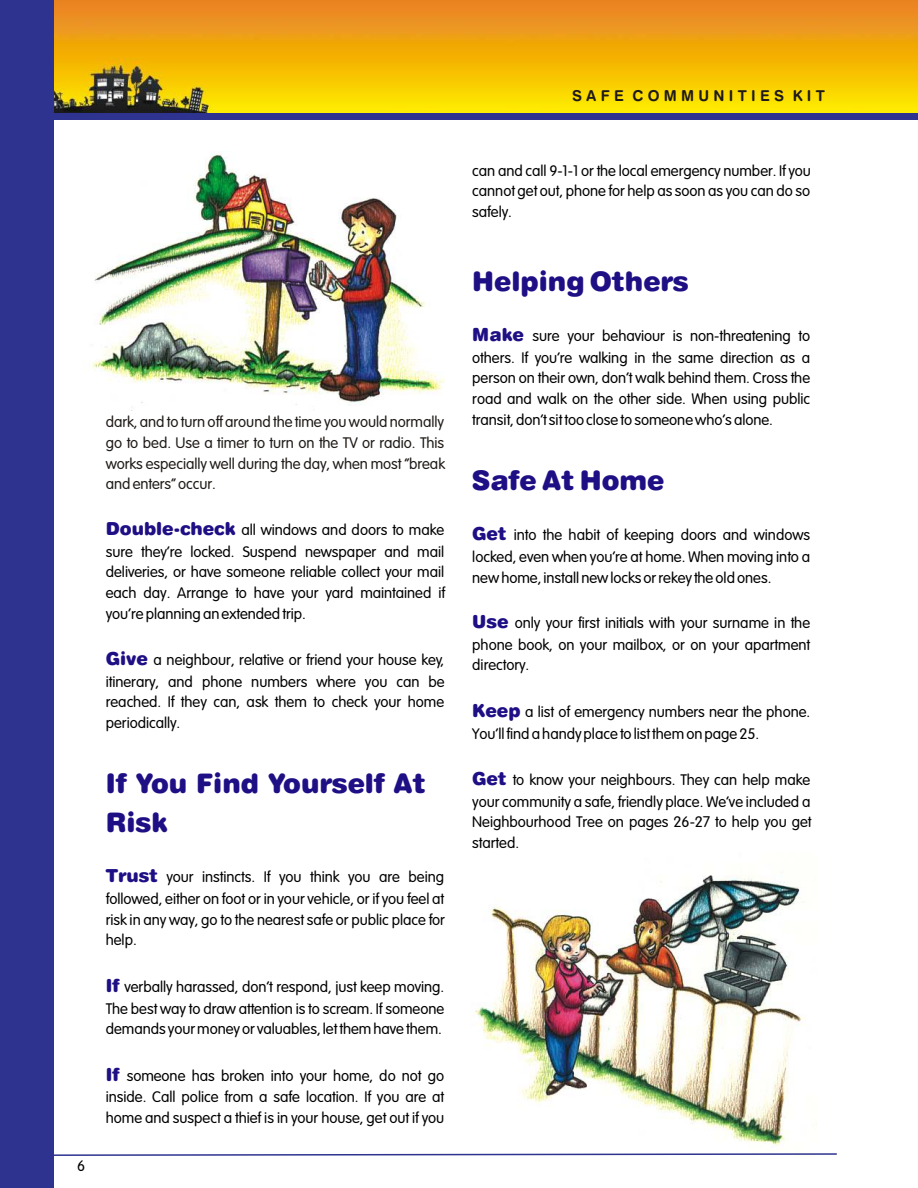
<style>
.page{position:relative;width:918px;height:1188px;background:#fff}
.page>*{position:absolute;margin:0;border:0;box-sizing:border-box;transform-origin:0 0}
.t1{font:27px/38.8px "Swis 721 Blk Rnd BT";color:#1f0f85}
.t2{font:18px "Swis 721 Blk Rnd BT";color:#1f0f85}
.t3{font:15px/21px "VAG Rounded Lt";color:#000;text-align:justify}
.t4{font:15px/20.7px "VAG Rounded Lt";color:#1f1a17;text-align:justify}
.t5{font:15px "Swis 721 Bd Rnd BT";letter-spacing:.285em;color:#1f1a17}
</style>
<div class="page">
<img style="left:475px;top:875px;width:342px;height:272px">
<img style="left:54px;top:0;width:864px;height:114px">
<div style="left:0;top:0;width:54px;height:1188px;background:#2e338f"></div>
<div style="left:51px;top:114px;width:867px;height:6px;background:#2e338f"></div>
<svg style="left:54px;top:1153px;width:783px;height:3px"></svg>
<img style="left:91px;top:151px;width:353px;height:256px">
<p class="t3" style="left:77px;top:1156px;width:10px">6</p>
<p class="t4" style="left:106px;top:413px;width:341px">dark, and to turn off around the time you would normally go to bed. Use a timer to turn on the TV or radio. This works especially well during the day, when most “break and enters” occur.</p>
<p class="t2" style="left:106px;top:521px;width:131px">Double-check</p>
<p class="t3" style="left:106px;top:520px;width:341px;text-indent:136px">all windows and doors to make sure they’re locked. Suspend newspaper and mail deliveries, or have someone reliable collect your mail each day. Arrange to have your yard maintained if you’re planning an extended trip.</p>
<p class="t3" style="left:106px;top:650px;width:340px;text-indent:48px">a neighbour, relative or friend your house key, itinerary, and phone numbers where you can be reached. If they can, ask them to check your home periodically.</p>
<p class="t2" style="left:106px;top:651px;width:44px">Give</p>
<h1 class="t1" style="left:106px;top:767px;width:322px">If You Find Yourself At<br>Risk</h1>
<p class="t2" style="left:106px;top:869px;width:54px">Trust</p>
<p class="t3" style="left:106px;top:868px;width:341px;text-indent:61px">your instincts. If you think you are being followed, either on foot or in your vehicle, or if you feel at risk in any way, go to the nearest safe or public place for help.</p>
<p class="t3" style="left:106px;top:977px;width:340px;text-indent:19px">verbally harassed, don’t respond, just keep moving.<br>The best way to draw attention is to scream. If someone demands your money or valuables, let them have them.</p>
<p class="t3" style="left:106px;top:1066px;width:340px;text-indent:21px">someone has broken into your home, do not go inside. Call police from a safe location. If you are at home and suspect a thief is in your house, get out if you</p>
<p class="t2" style="left:106px;top:978px;width:15px">If</p>
<p class="t2" style="left:106px;top:1067px;width:15px">If</p>
<p class="t5" style="left:572px;top:90px;width:254px">SAFE COMMUNITIES KIT</p>
<p class="t3" style="left:472px;top:161px;width:340px">can and call 9-1-1 or the local emergency number. If you cannot get out, phone for help as soon as you can do so safely.</p>
<h1 class="t1" style="left:472px;top:265px;width:218px">Helping Others</h1>
<p class="t2" style="left:472px;top:327px;width:53px">Make</p>
<p class="t3" style="left:472px;top:326px;width:339px;text-indent:60px">sure your behaviour is non-threatening to others. If you’re walking in the same direction as a person on their own, don’t walk behind them. Cross the road and walk on the other side. When using public transit, don’t sit too close to someone who’s alone.</p>
<h1 class="t1" style="left:472px;top:464px;width:194px">Safe At Home</h1>
<p class="t2" style="left:472px;top:527px;width:36px">Get</p>
<p class="t3" style="left:472px;top:526px;width:339px;text-indent:42px">into the habit of keeping doors and windows locked, even when you’re at home. When moving into a new home, install new locks or rekey the old ones.</p>
<p class="t3" style="left:472px;top:613px;width:339px;text-indent:43px">only your first initials with your surname in the phone book, on your mailbox, or on your apartment directory.</p>
<p class="t3" style="left:472px;top:702px;width:339px;line-height:21.8px;text-indent:53px">a list of emergency numbers near the phone.<br>You’ll find a handy place to list them on page 25.</p>
<p class="t3" style="left:472px;top:770px;width:341px;text-indent:40px">to know your neighbours. They can help make your community a safe, friendly place. We’ve included a Neighbourhood Tree on pages 26-27 to help you get started.</p>
<p class="t2" style="left:472px;top:614px;width:38px">Use</p>
<p class="t2" style="left:472px;top:703px;width:50px">Keep</p>
<p class="t2" style="left:472px;top:771px;width:36px">Get</p>
</div>
